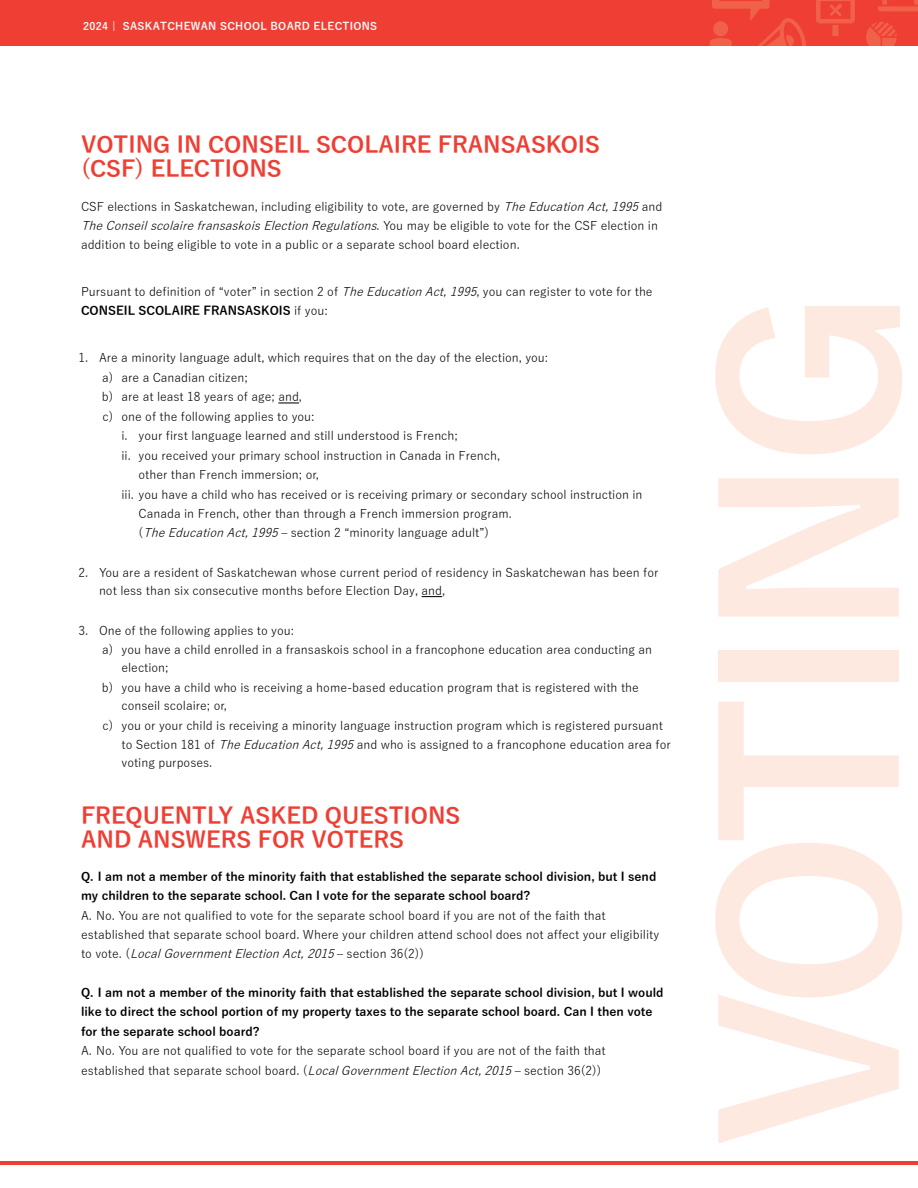
<style>
.page{position:relative;width:918px;height:1188px;background:#fff}
.page>*{position:absolute;margin:0;border:0;box-sizing:border-box;transform-origin:0 0}
.t1{font:700 232.5px "Yu Gothic";letter-spacing:-.04em;color:#fee9e0}
.t2{font:700 22.5px/24px "Yu Gothic";color:#ef3e33}
.t3{font:12px/19.4px "Yu Gothic";color:#000}
.t4{font:700 12px/19.4px "Yu Gothic";color:#000}
.t5{font:700 10.5px "Yu Gothic";letter-spacing:.03em;color:#fff}
.s1{font-style:italic}
.s2{font-weight:700}
</style>
<div class="page">
<hr style="left:0;top:1161px;width:918px;height:4px;background:#ef3e33">
<div style="left:0;top:0;width:918px;height:48px;background:#ef3e33"></div>
<svg style="left:866px;top:22px;width:31px;height:24px"></svg>
<svg style="left:878px;top:0;width:40px;height:11px"></svg>
<svg style="left:816px;top:0;width:39px;height:36px"></svg>
<svg style="left:709px;top:0;width:97px;height:46px"></svg>
<div style="left:0;top:46px;width:918px;height:35px;background:#fff"></div>
<svg style="left:422px;top:596px;width:20px;height:1px"></svg>
<svg style="left:278px;top:403px;width:21px;height:1px"></svg>
<p class="t5" style="left:83px;top:20px;width:296px">2024 | SASKATCHEWAN SCHOOL BOARD ELECTIONS</p>
<h2 class="t2" style="left:81px;top:133px;width:521px">VOTING IN CONSEIL SCOLAIRE FRANSASKOIS (CSF) ELECTIONS</h2>
<p class="t3" style="left:81px;top:195px;width:583px">CSF elections in Saskatchewan, including eligibility to vote, are governed by <span class="s1">TheEducationAct,1995</span>and<br><span class="s1">TheConseilscolairefransaskoisElectionRegulations</span>. Yo u m a y b e e l i g i b l e t o v o t e f o r t h e C S F e l e c t i o n i n addition to being eligible to vote in a public or a separate school board election.</p>
<p class="t3" style="left:81px;top:281px;width:573px;line-height:18.8px">Pursuant to definition of “voter” in section 2 of <span class="s1">TheEducationAct,1995</span>, you can register to vote for the<br><span class="s2">CONSEIL SCOLAIRE FRANSASKOIS</span> if you:</p>
<p class="t3" style="left:78px;top:347px;width:471px">1. Are a minority language adult, which requires that on the day of the election, you:</p>
<p class="t3" style="left:102px;top:366px;width:147px">a) are a Canadian citizen;</p>
<p class="t3" style="left:102px;top:386px;width:202px">b) are at least 18 years of age; and,</p>
<p class="t3" style="left:103px;top:405px;width:214px">c) one of the following applies to you:</p>
<p class="t3" style="left:121px;top:425px;width:338px">i. your first language learned and still understood is French;</p>
<p class="t3" style="left:121px;top:444px;width:380px">ii. you received your primary school instruction in Canada in French,</p>
<p class="t3" style="left:139px;top:464px;width:182px">other than French immersion; or,</p>
<p class="t3" style="left:121px;top:483px;width:523px">iii. you have a child who has received or is receiving primary or secondary school instruction in</p>
<p class="t3" style="left:139px;top:502px;width:375px">Canada in French, other than through a French immersion program.</p>
<p class="t3" style="left:139px;top:521px;width:352px">(<span class="s1">TheEducationAct,1995</span>‒ section 2 “minority language adult”)</p>
<p class="t3" style="left:99px;top:562px;width:561px;line-height:18.3px;text-indent:-21px">2. You are a resident of Saskatchewan whose current period of residency in Saskatchewan has been for not less than six consecutive months before Election Day, and,</p>
<p class="t3" style="left:102px;top:619px;width:552px;text-indent:-24px">3. One of the following applies to you:<br>a) you have a child enrolled in a fransaskois school in a francophone education area conducting an</p>
<p class="t3" style="left:102px;top:657px;width:539px;text-indent:20px">election;<br>b) you have a child who is receiving a home-based education program that is registered with the</p>
<p class="t3" style="left:121px;top:695px;width:107px">conseil scolaire; or,</p>
<p class="t3" style="left:103px;top:714px;width:562px">c) you or your child is receiving a minority language instruction program which is registered pursuant</p>
<p class="t3" style="left:121px;top:733px;width:551px">to Section 181 of <span class="s1">TheEducationAct,1995</span>and who is assigned to a francophone education area for</p>
<p class="t3" style="left:121px;top:752px;width:92px">voting purposes.</p>
<h2 class="t2" style="left:81px;top:804px;width:381px">FREQUENTLY ASKED QUESTIONS<br>AND ANSWERS FOR VOTERS</h2>
<p class="t4" style="left:81px;top:867px;width:577px">Q. I am not a member of the minority faith that established the separate school division, but I send my children to the separate school. Can I vote for the separate school board?</p>
<p class="t3" style="left:81px;top:904px;width:580px">A. No. You are not qualified to vote for the separate school board if you are not of the faith that established that separate school board. Where your children attend school does not affect your eligibility t o v o t e . ( <span class="s1">LocalGovernmentElectionAct,2015</span>‒ s e c t i o n 3 6 ( 2 ) )</p>
<p class="t4" style="left:81px;top:983px;width:584px">Q. I am not a member of the minority faith that established the separate school division, but I would like to direct the school portion of my property taxes to the separate school board. Can I then vote for the separate school board?</p>
<p class="t3" style="left:81px;top:1040px;width:526px">A. No. You are not qualified to vote for the separate school board if you are not of the faith that established that separate school board. (<span class="s1">LocalGovernmentElectionAct,2015</span>‒ section 36(2))</p>
<h1 class="t1" style="left:682px;top:1149px;width:862px;rotate:-90deg">VOTING</h1>
</div>
